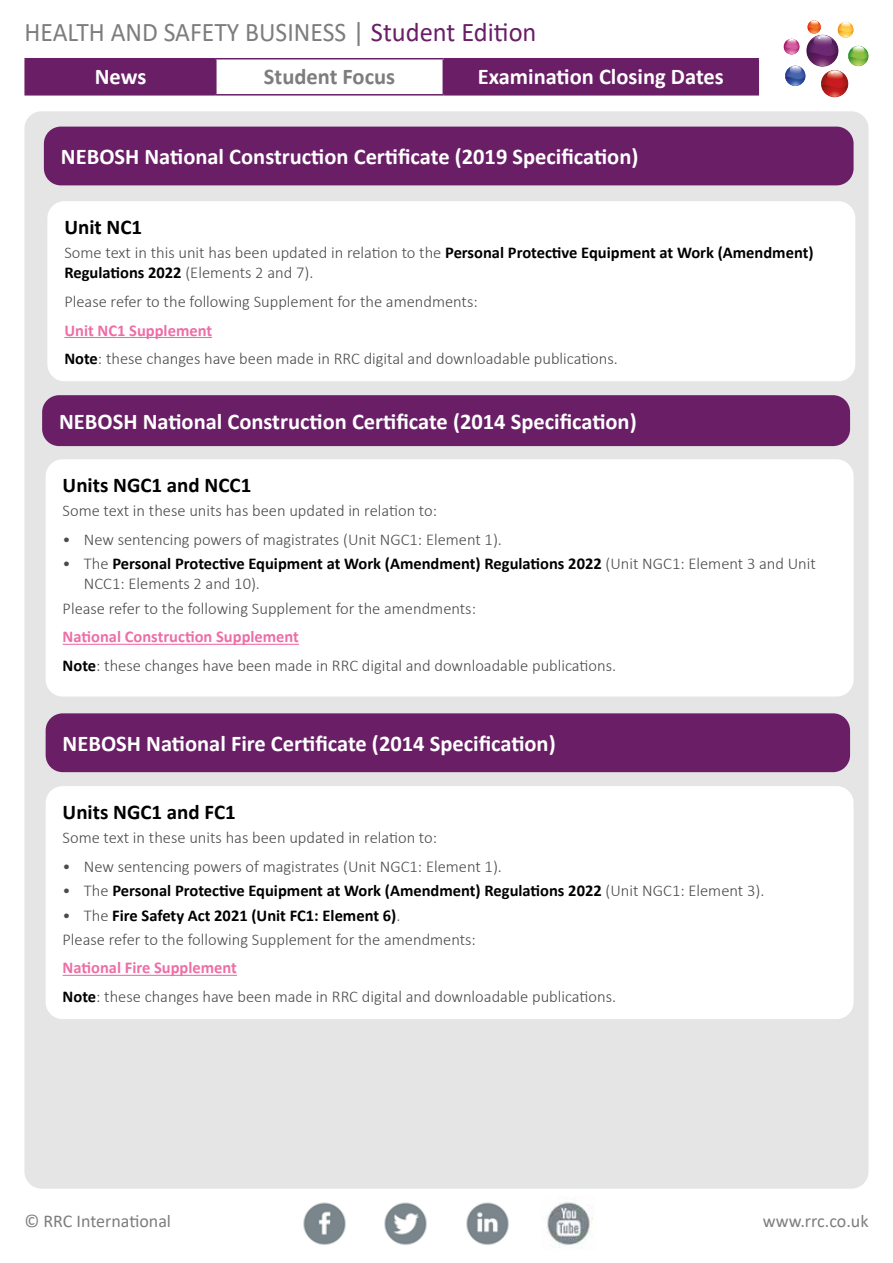
<style>
.page{position:relative;width:893px;height:1263px;background:#fff}
.page>*{position:absolute;margin:0;border:0;box-sizing:border-box;transform-origin:0 0}
.t1{font:27px "Calibri";color:#7d7d7d;scale:.95 1}
.t2{font:700 22.5px "Calibri";color:#fff}
.t3{font:700 22.5px "Calibri";color:#7d7d7d}
.t4{font:700 21px "Calibri";color:#000}
.t5{font:18px "Calibri";color:#7d7d7d}
.t6{font:300 16.5px/28.7px "Calibri";color:#4b4b4b}
.t7{font:700 16.5px/20.1px "Calibri";color:#000}
.s1{color:#691e66}
.s2{font-weight:700;color:#000}
.s3{font-weight:700;color:#ed6ea7}
.s4{font-weight:300;color:#4b4b4b}
</style>
<div class="page">
<div style="left:26px;top:59px;width:731px;height:35px;background:#691e66"></div>
<div style="left:216px;top:59px;width:227px;height:36px;background:#fff"></div>
<hr style="left:24px;top:58px;width:192px;height:1px;background:#691e66">
<hr style="left:24px;top:59px;width:2px;height:35px;background:#691e66">
<hr style="left:216px;top:58px;width:227px;height:1px;background:#691e66">
<hr style="left:443px;top:58px;width:316px;height:1px;background:#691e66">
<hr style="left:757px;top:59px;width:2px;height:35px;background:#691e66">
<hr style="left:24px;top:94px;width:192px;height:2px;background:#691e66">
<hr style="left:216px;top:94px;width:227px;height:2px;background:#691e66">
<hr style="left:443px;top:94px;width:316px;height:2px;background:#691e66">
<hr style="left:215px;top:59px;width:2px;height:35px;background:#691e66">
<hr style="left:443px;top:59px;width:1px;height:35px;background:#691e66">
<img style="left:784px;top:20px;width:85px;height:77px">
<img style="left:303px;top:1202px;width:43px;height:43px">
<img style="left:384px;top:1202px;width:43px;height:43px">
<img style="left:466px;top:1202px;width:43px;height:43px">
<img style="left:547px;top:1202px;width:46px;height:46px">
<div style="left:24px;top:111px;width:844px;height:1078px;background:#e5e5e5;border-radius:17px"></div>
<div style="left:42px;top:395px;width:808px;height:51px;background:#691e66;border-radius:17px"></div>
<div style="left:46px;top:713px;width:804px;height:59px;background:#691e66;border-radius:17px"></div>
<div style="left:46px;top:459px;width:808px;height:237px;background:#fff;border-radius:17px"></div>
<hr style="left:63px;top:644px;width:236px;height:1px;background:#ed6ea7">
<div style="left:46px;top:786px;width:808px;height:233px;background:#fff;border-radius:17px"></div>
<hr style="left:63px;top:975px;width:174px;height:1px;background:#ed6ea7">
<div style="left:44px;top:127px;width:810px;height:58px;background:#691e66;border-radius:17px"></div>
<div style="left:47px;top:201px;width:808px;height:180px;background:#fff;border-radius:17px"></div>
<hr style="left:64px;top:337px;width:148px;height:1px;background:#ed6ea7">
<h1 class="t1" style="left:24px;top:13px;width:540px">HEALTH AND SAFETY BUSINESS | <span class="s1">Student Edition</span></h1>
<h2 class="t2" style="left:95px;top:61px;width:53px">News</h2>
<h2 class="t3" style="left:264px;top:61px;width:133px">Student Focus</h2>
<h2 class="t2" style="left:478px;top:61px;width:248px">Examination Closing Dates</h2>
<h2 class="t2" style="left:61px;top:141px;width:579px">NEBOSH National Construction Certificate (2019 Specification)</h2>
<p class="t4" style="left:64px;top:212px;width:79px">Unit NC1</p>
<p class="t6" style="left:64px;top:243px;width:751px;line-height:20.1px">Some text in this unit has been updated in relation to the <span class="s2">Personal Protective Equipment at Work (Amendment)<br>Regulations 2022</span> (Elements 2 and 7).</p>
<p class="t6" style="left:64px;top:287px;width:415px">Please refer to the following Supplement for the amendments:</p>
<p class="t6" style="left:64px;top:316px;width:555px"><span class="s3">Unit NC1 Supplement<br></span><span class="s2">Note</span>: these changes have been made in RRC digital and downloadable publications.</p>
<h2 class="t2" style="left:59px;top:406px;width:579px">NEBOSH National Construction Certificate (2014 Specification)</h2>
<p class="t4" style="left:63px;top:470px;width:190px">Units NGC1 and NCC1</p>
<p class="t6" style="left:63px;top:496px;width:376px">Some text in these units has been updated in relation to:</p>
<p class="t6" style="left:63px;top:525px;width:441px">• New sentencing powers of magistrates (Unit NGC1: Element 1).</p>
<p class="t7" style="left:84px;top:554px;width:733px;text-indent:-21px"><span class="s4">• The</span> Personal Protective Equipment at Work (Amendment) Regulations 2022 <span class="s4">(Unit NGC1: Element 3 and Unit<br>NCC1: Elements 2 and 10).</span></p>
<p class="t6" style="left:63px;top:594px;width:415px">Please refer to the following Supplement for the amendments:</p>
<p class="t6" style="left:63px;top:622px;width:555px"><span class="s3">National Construction Supplement<br></span><span class="s2">Note</span>: these changes have been made in RRC digital and downloadable publications.</p>
<h2 class="t2" style="left:63px;top:728px;width:495px">NEBOSH National Fire Certificate (2014 Specification)</h2>
<p class="t4" style="left:63px;top:797px;width:175px">Units NGC1 and FC1</p>
<p class="t6" style="left:63px;top:823px;width:376px">Some text in these units has been updated in relation to:</p>
<p class="t6" style="left:63px;top:852px;width:441px">• New sentencing powers of magistrates (Unit NGC1: Element 1).</p>
<p class="t7" style="left:63px;top:880px;width:703px"><span class="s4">• The</span> Personal Protective Equipment at Work (Amendment) Regulations 2022 <span class="s4">(Unit NGC1: Element 3).</span></p>
<p class="t6" style="left:63px;top:903px;width:415px;line-height:24.3px">• The <span class="s2">Fire Safety Act 2021 (Unit FC1: Element 6)</span>.<br>Please refer to the following Supplement for the amendments:</p>
<p class="t6" style="left:63px;top:953px;width:555px"><span class="s3">National Fire Supplement<br></span><span class="s2">Note</span>: these changes have been made in RRC digital and downloadable publications.</p>
<p class="t5" style="left:24px;top:1209px;width:148px">© RRC International</p>
<p class="t5" style="left:763px;top:1209px;width:107px">www.rrc.co.uk</p>
</div>
